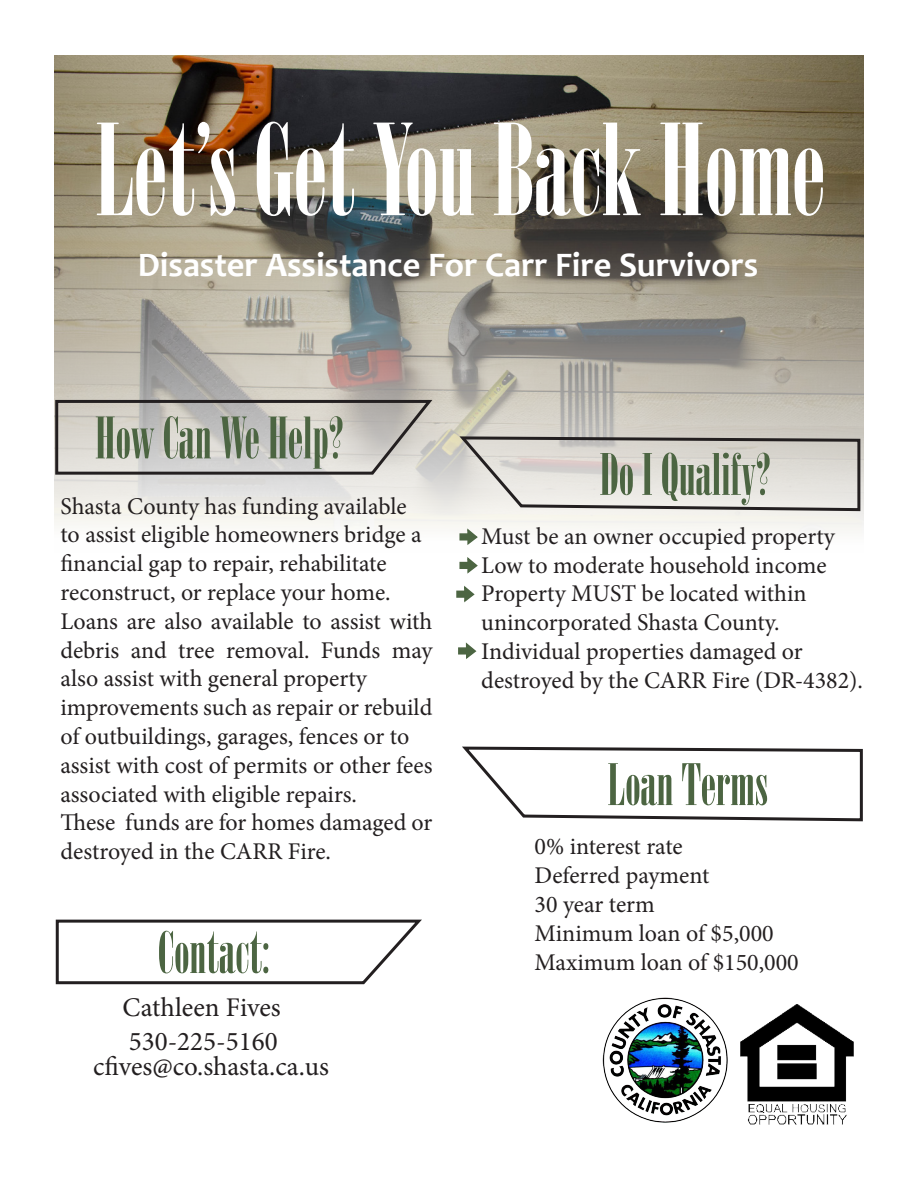
<style>
.page{position:relative;width:918px;height:1188px;background:#fff}
.page>*{position:absolute;margin:0;border:0;box-sizing:border-box;transform-origin:0 0}
.t1{font:126px "Onyx";color:#fff}
.t2{font:57px "Onyx";color:#4c6542}
.t3{font:700 34.5px "Candara";color:#fff}
.t4{font:27px "Minion Pro";color:#231f20}
.t5{font:24px/28.8px "Minion Pro";color:#231f20}
</style>
<div class="page">
<img style="left:54px;top:56px;width:810px;height:475px">
<img style="left:740px;top:1004px;width:114px;height:121px">
<svg style="left:459px;top:533px;width:8px;height:8px"></svg>
<svg style="left:467px;top:527px;width:12px;height:18px"></svg>
<div style="left:459px;top:562px;width:10px;height:7px;background:#4c6542;border:2px solid #4c6542"></div>
<svg style="left:467px;top:557px;width:11px;height:17px"></svg>
<svg style="left:458px;top:647px;width:7px;height:8px"></svg>
<svg style="left:465px;top:642px;width:12px;height:17px"></svg>
<svg style="left:456px;top:591px;width:7px;height:7px"></svg>
<svg style="left:463px;top:585px;width:12px;height:18px"></svg>
<img style="left:603px;top:997px;width:125px;height:126px">
<svg style="left:459px;top:434px;width:403px;height:79px;background:#d1cec9"></svg>
<svg style="left:54px;top:398px;width:382px;height:78px;background:#c2bfbb"></svg>
<svg style="left:55px;top:919px;width:367px;height:66px"></svg>
<svg style="left:462px;top:746px;width:401px;height:76px"></svg>
<p class="t1" style="left:96px;top:98px;width:731px">Let’s Get You Back Home</p>
<p class="t3" style="left:138px;top:244px;width:622px">Disaster Assistance For Carr Fire Survivors</p>
<p class="t2" style="left:95px;top:405px;width:250px">How Can We Help?</p>
<p class="t5" style="left:60px;top:492px;width:348px">Shasta County has funding available</p>
<p class="t5" style="left:60px;top:520px;width:363px">to assist eligible homeowners bridge a</p>
<p class="t5" style="left:60px;top:549px;width:328px">financial gap to repair, rehabilitate</p>
<p class="t5" style="left:60px;top:578px;width:332px">reconstruct, or replace your home.</p>
<p class="t5" style="left:60px;top:607px;width:373px;text-align:justify">Loans are also available to assist with debris and tree removal. Funds may also assist with general property</p>
<p class="t5" style="left:60px;top:693px;width:373px">improvements such as repair or rebuild of outbuildings, garages, fences or to</p>
<p class="t5" style="left:60px;top:751px;width:374px">assist with cost of permits or other fees associated with eligible repairs.</p>
<p class="t5" style="left:60px;top:808px;width:373px">These funds are for homes damaged or</p>
<p class="t5" style="left:60px;top:837px;width:272px">destroyed in the CARR Fire.</p>
<p class="t2" style="left:158px;top:920px;width:113px">Contact:</p>
<p class="t4" style="left:123px;top:989px;width:160px">Cathleen Fives</p>
<p class="t4" style="left:129px;top:1024px;width:150px">530-225-5160</p>
<p class="t4" style="left:93px;top:1048px;width:238px">cfives@co.shasta.ca.us</p>
<p class="t2" style="left:600px;top:442px;width:172px">Do I Qualify?</p>
<p class="t5" style="left:481px;top:522px;width:355px">Must be an owner occupied property</p>
<p class="t5" style="left:481px;top:551px;width:347px">Low to moderate household income</p>
<p class="t5" style="left:481px;top:579px;width:327px">Property MUST be located within</p>
<p class="t5" style="left:481px;top:608px;width:300px">unincorporated Shasta County.</p>
<p class="t5" style="left:481px;top:637px;width:323px">Individual properties damaged or</p>
<p class="t5" style="left:481px;top:666px;width:383px">destroyed by the CARR Fire (DR-4382).</p>
<p class="t2" style="left:608px;top:752px;width:162px">Loan Terms</p>
<p class="t5" style="left:535px;top:832px;width:150px">0% interest rate</p>
<p class="t5" style="left:535px;top:861px;width:176px">Deferred payment</p>
<p class="t5" style="left:535px;top:890px;width:122px">30 year term</p>
<p class="t5" style="left:535px;top:919px;width:241px">Minimum loan of $5,000</p>
<p class="t5" style="left:535px;top:948px;width:266px">Maximum loan of $150,000</p>
</div>
